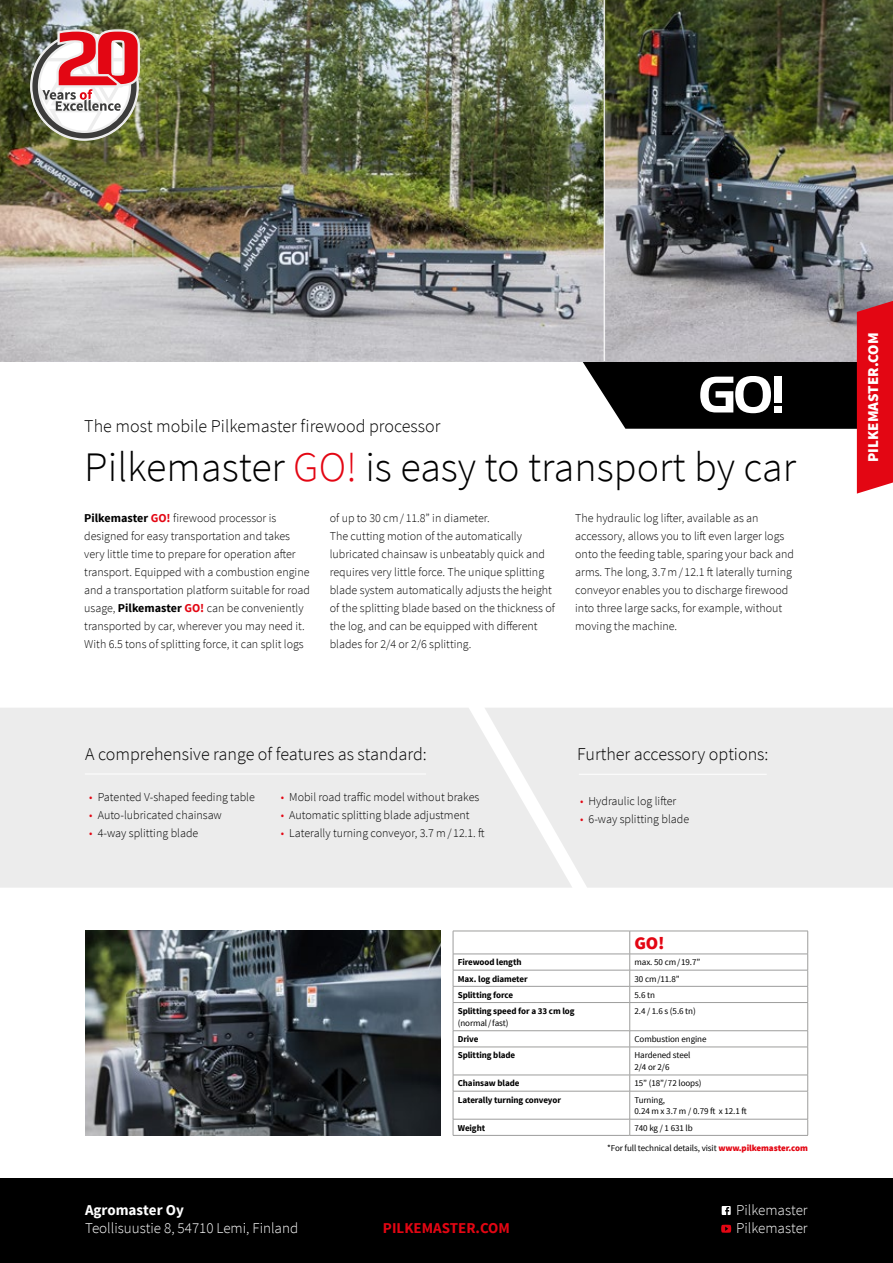
<style>
.page{position:relative;width:893px;height:1263px;background:#fff}
.page>*{position:absolute;margin:0;border:0;box-sizing:border-box;transform-origin:0 0}
.t1{font:300 42px "Source Sans Pro";color:#000}
.t2{font:300 18px "Source Sans Pro";color:#000}
.t3{font:900 18px "Source Sans Pro";color:#e30613}
.t4{font:300 15px/18px "Source Sans Pro";color:#fff}
.t5{font:900 15px "Source Sans Pro";color:#fff}
.t6{font:700 15px "Source Sans Pro";color:#e30613}
.t7{font:700 15px "Source Sans Pro";color:#fff}
.t8{font:300 12px/18px "Source Sans Pro";color:#000}
.t9{font:9px/11.9px "Source Sans Pro";letter-spacing:-.01em;color:#000}
.t10{font:700 9px "Source Sans Pro";letter-spacing:-.01em;color:#000}
.s1{color:#e30613}
.s2{font-weight:700}
.s3{font-weight:700;color:#e30613}
.s4{font-weight:900;color:#e30613}
</style>
<div class="page">
<div style="left:0;top:708px;width:484px;height:180px;background:#ececec"></div>
<div style="left:484px;top:708px;width:409px;height:180px;background:#ececec"></div>
<div style="left:0;top:1179px;width:893px;height:84px;background:#000"></div>
<img style="left:0;top:0;width:604px;height:361px">
<img style="left:605px;top:0;width:288px;height:301px">
<hr style="left:85px;top:774px;width:341px;height:1px;background:#fff">
<hr style="left:579px;top:774px;width:188px;height:1px;background:#fff">
<svg style="left:721px;top:1225px;width:10px;height:8px"></svg>
<svg style="left:722px;top:1206px;width:9px;height:9px"></svg>
<svg style="left:30px;top:29px;width:110px;height:112px"></svg>
<img style="left:85px;top:931px;width:355px;height:204px">
<svg style="left:454px;top:932px;width:353px;height:203px"></svg>
<hr style="left:453px;top:931px;width:177px;height:1px;background:#9d9d9c">
<hr style="left:630px;top:931px;width:178px;height:1px;background:#9d9d9c">
<hr style="left:453px;top:954px;width:177px;height:1px;background:#9d9d9c">
<hr style="left:630px;top:954px;width:178px;height:1px;background:#9d9d9c">
<hr style="left:453px;top:970px;width:177px;height:1px;background:#9d9d9c">
<hr style="left:630px;top:970px;width:178px;height:1px;background:#9d9d9c">
<hr style="left:453px;top:986px;width:177px;height:1px;background:#9d9d9c">
<hr style="left:630px;top:986px;width:178px;height:1px;background:#9d9d9c">
<hr style="left:453px;top:1002px;width:177px;height:1px;background:#9d9d9c">
<hr style="left:630px;top:1002px;width:178px;height:1px;background:#9d9d9c">
<hr style="left:453px;top:1030px;width:177px;height:1px;background:#9d9d9c">
<hr style="left:630px;top:1030px;width:178px;height:1px;background:#9d9d9c">
<hr style="left:453px;top:1047px;width:177px;height:1px;background:#9d9d9c">
<hr style="left:630px;top:1047px;width:178px;height:1px;background:#9d9d9c">
<hr style="left:453px;top:1075px;width:177px;height:1px;background:#9d9d9c">
<hr style="left:630px;top:1075px;width:178px;height:1px;background:#9d9d9c">
<hr style="left:453px;top:1091px;width:177px;height:1px;background:#9d9d9c">
<hr style="left:630px;top:1091px;width:178px;height:1px;background:#9d9d9c">
<hr style="left:453px;top:1119px;width:177px;height:1px;background:#9d9d9c">
<svg style="left:453px;top:931px;width:1px;height:204px"></svg>
<hr style="left:630px;top:1119px;width:178px;height:1px;background:#9d9d9c">
<svg style="left:629px;top:931px;width:1px;height:204px"></svg>
<svg style="left:807px;top:931px;width:1px;height:204px"></svg>
<hr style="left:453px;top:1135px;width:177px;height:1px;background:#9d9d9c">
<hr style="left:630px;top:1135px;width:178px;height:1px;background:#9d9d9c">
<svg style="left:580px;top:301px;width:313px;height:193px"></svg>
<div style="left:774px;top:377px;width:8px;height:26px;background:#fff"></div>
<div style="left:774px;top:406px;width:8px;height:6px;background:#fff"></div>
<h2 class="t2" style="left:84px;top:415px;width:358px">The most mobile Pilkemaster firewood processor</h2>
<h1 class="t1" style="left:84px;top:442px;width:713px">Pilkemaster <span class="s1">GO!</span> is easy to transport by car</h1>
<p class="t8" style="left:84px;top:509px;width:227px"><span class="s2">Pilkemaster</span> <span class="s3">GO!</span> firewood processor is designed for easy transportation and takes very little time to prepare for operation after transport. Equipped with a combustion engine and a transportation platform suitable for road usage, <span class="s2">Pilkemaster</span> <span class="s3">GO!</span> can be conveniently transported by car, wherever you may need it.<br>With 6.5 tons of splitting force, it can split logs</p>
<p class="t8" style="left:330px;top:509px;width:227px">of up to 30 cm/ 11.8” in diameter.<br>The cutting motion of the automatically lubricated chainsaw is unbeatably quick and requires very little force. The unique splitting blade system automatically adjusts the height of the splitting blade based on the thickness of the log, and can be equipped with different blades for 2/4 or 2/6 splitting.</p>
<p class="t8" style="left:575px;top:509px;width:220px">The hydraulic log lifter, available as an accessory, allows you to lift even larger logs onto the feeding table, sparing your back and arms. The long, 3.7m/ 12.1 ft laterally turning conveyor enables you to discharge firewood into three large sacks, for example, without moving the machine.</p>
<h2 class="t2" style="left:85px;top:743px;width:343px">A comprehensive range of features as standard:</h2>
<h2 class="t2" style="left:577px;top:743px;width:193px">Further accessory options:</h2>
<p class="t8" style="left:89px;top:788px;width:167px"><span class="s1">•</span> Patented V-shaped feeding table</p>
<p class="t8" style="left:89px;top:806px;width:134px"><span class="s1">•</span> Auto-lubricated chainsaw</p>
<p class="t8" style="left:89px;top:824px;width:111px"><span class="s1">•</span> 4-way splitting blade</p>
<p class="t8" style="left:281px;top:788px;width:200px"><span class="s1">•</span> Mobil road traffic model without brakes</p>
<p class="t8" style="left:281px;top:806px;width:190px"><span class="s1">•</span> Automatic splitting blade adjustment</p>
<p class="t8" style="left:281px;top:824px;width:205px"><span class="s1">•</span> Laterally turning conveyor, 3.7 m/ 12.1. ft</p>
<p class="t8" style="left:580px;top:792px;width:98px"><span class="s1">•</span> Hydraulic log lifter</p>
<p class="t8" style="left:580px;top:810px;width:111px"><span class="s1">•</span> 6-way splitting blade</p>
<h2 class="t3" style="left:634px;top:931px;width:32px">GO!</h2>
<p class="t10" style="left:458px;top:957px;width:65px">Firewood length</p>
<p class="t9" style="left:634px;top:957px;width:67px">max. 50 cm/19.7”</p>
<p class="t10" style="left:458px;top:973px;width:71px">Max. log diameter</p>
<p class="t9" style="left:634px;top:973px;width:47px">30 cm/11.8”</p>
<p class="t10" style="left:458px;top:989px;width:57px">Splitting force</p>
<p class="t9" style="left:634px;top:989px;width:22px">5.6 tn</p>
<p class="t10" style="left:458px;top:1005px;width:118px">Splitting speed for a 33 cm log</p>
<p class="t9" style="left:458px;top:1017px;width:52px">(normal/fast)</p>
<p class="t9" style="left:634px;top:1005px;width:63px">2.4 / 1.6 s (5.6 tn)</p>
<p class="t7" style="left:85px;top:1200px;width:100px">Agromaster Oy</p>
<p class="t4" style="left:85px;top:1219px;width:215px">Teollisuustie 8, 54710 Lemi, Finland</p>
<p class="t10" style="left:458px;top:1033px;width:22px">Drive</p>
<p class="t9" style="left:634px;top:1033px;width:74px">Combustion engine</p>
<p class="t10" style="left:458px;top:1050px;width:59px">Splitting blade</p>
<p class="t9" style="left:634px;top:1050px;width:57px">Hardened steel<br>2/4 or 2/6</p>
<p class="t10" style="left:458px;top:1078px;width:63px">Chainsaw blade</p>
<p class="t9" style="left:634px;top:1078px;width:69px">15” (18”/72 loops)</p>
<p class="t10" style="left:458px;top:1094px;width:105px">Laterally turning conveyor</p>
<p class="t9" style="left:634px;top:1094px;width:114px">Turning,<br>0.24 m x 3.7 m / 0.79 ft x 12.1 ft</p>
<p class="t10" style="left:458px;top:1122px;width:29px">Weight</p>
<p class="t9" style="left:634px;top:1122px;width:60px">740 kg / 1 631 lb</p>
<p class="t9" style="left:607px;top:1143px;width:202px">*For full technical details, visit <span class="s4">www.pilkemaster.com</span></p>
<p class="t6" style="left:383px;top:1218px;width:129px">PILKEMASTER.COM</p>
<p class="t4" style="left:736px;top:1201px;width:73px">Pilkemaster<br>Pilkemaster</p>
<p class="t5" style="left:863px;top:462px;width:131px;rotate:-90deg">PILKEMASTER.COM</p>
</div>
